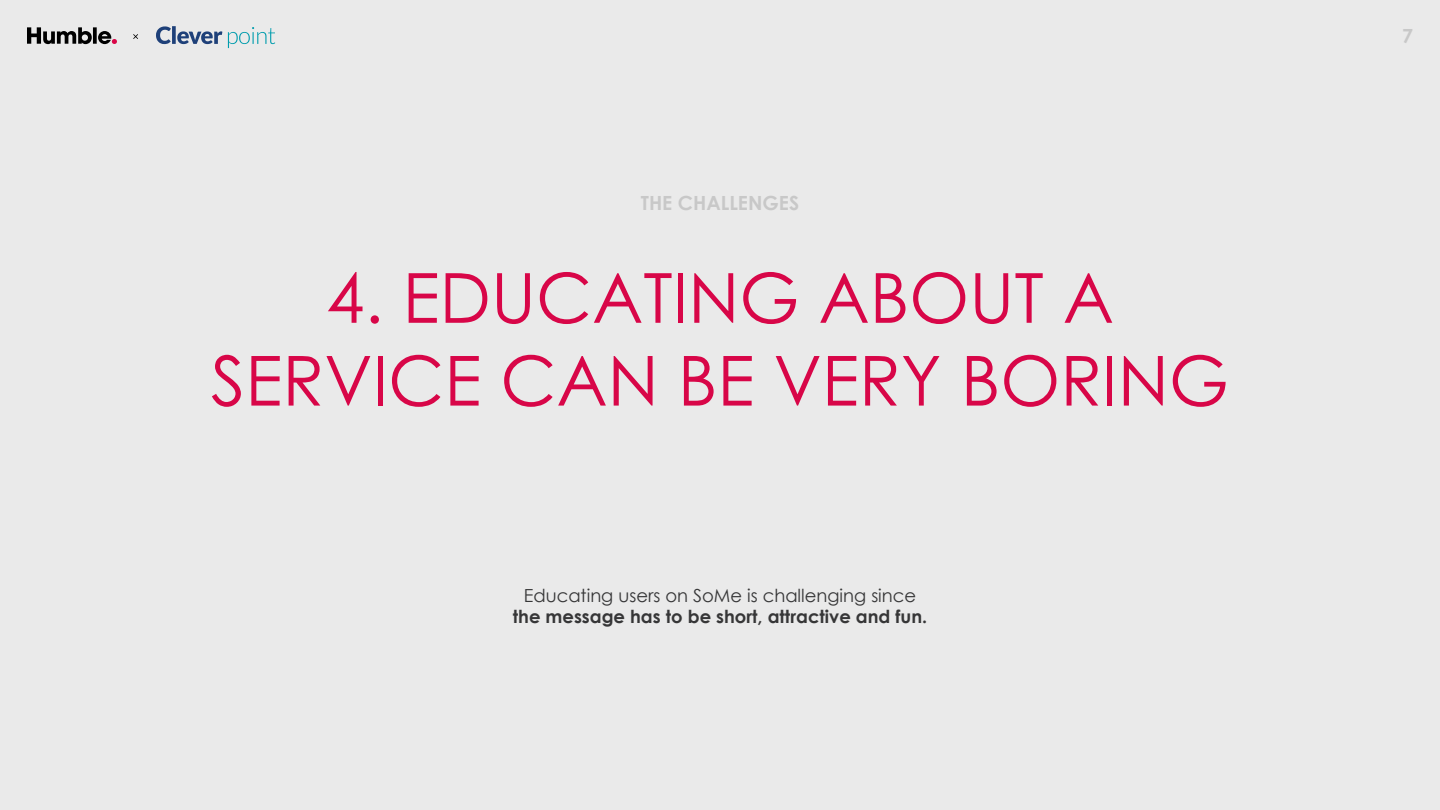
<style>
.page{position:relative;width:1440px;height:810px;background:#eaeaea}
.page>*{position:absolute;margin:0;border:0;box-sizing:border-box;transform-origin:0 0}
.t1{font:69px/82.8px "Century Gothic";color:#d80648;text-align:center}
.t2{font:700 19.5px "Century Gothic";color:#c8c8c8}
.t3{font:700 18px "Century Gothic";color:#363637}
.t4{font:18px "Century Gothic";color:#363637}
</style>
<div class="page">
<svg style="left:133px;top:34px;width:5px;height:5px"></svg>
<svg style="left:27px;top:27px;width:90px;height:17px"></svg>
<svg style="left:156px;top:26px;width:15px;height:18px"></svg>
<svg style="left:172px;top:26px;width:4px;height:18px"></svg>
<svg style="left:177px;top:31px;width:45px;height:13px"></svg>
<svg style="left:228px;top:27px;width:47px;height:21px"></svg>
<p class="t2" style="left:641px;top:188px;width:160px">THE CHALLENGES</p>
<h1 class="t1" style="left:211px;top:255px;width:1020px">4. EDUCATING ABOUT A<br>SERVICE CAN BE VERY BORING</h1>
<p class="t4" style="left:524px;top:582px;width:394px">Educating users on SoMe is challenging since</p>
<p class="t3" style="left:513px;top:603px;width:416px">the message has to be short, attractive and fun.</p>
<p class="t2" style="left:1402px;top:21px;width:12px">7</p>
</div>
